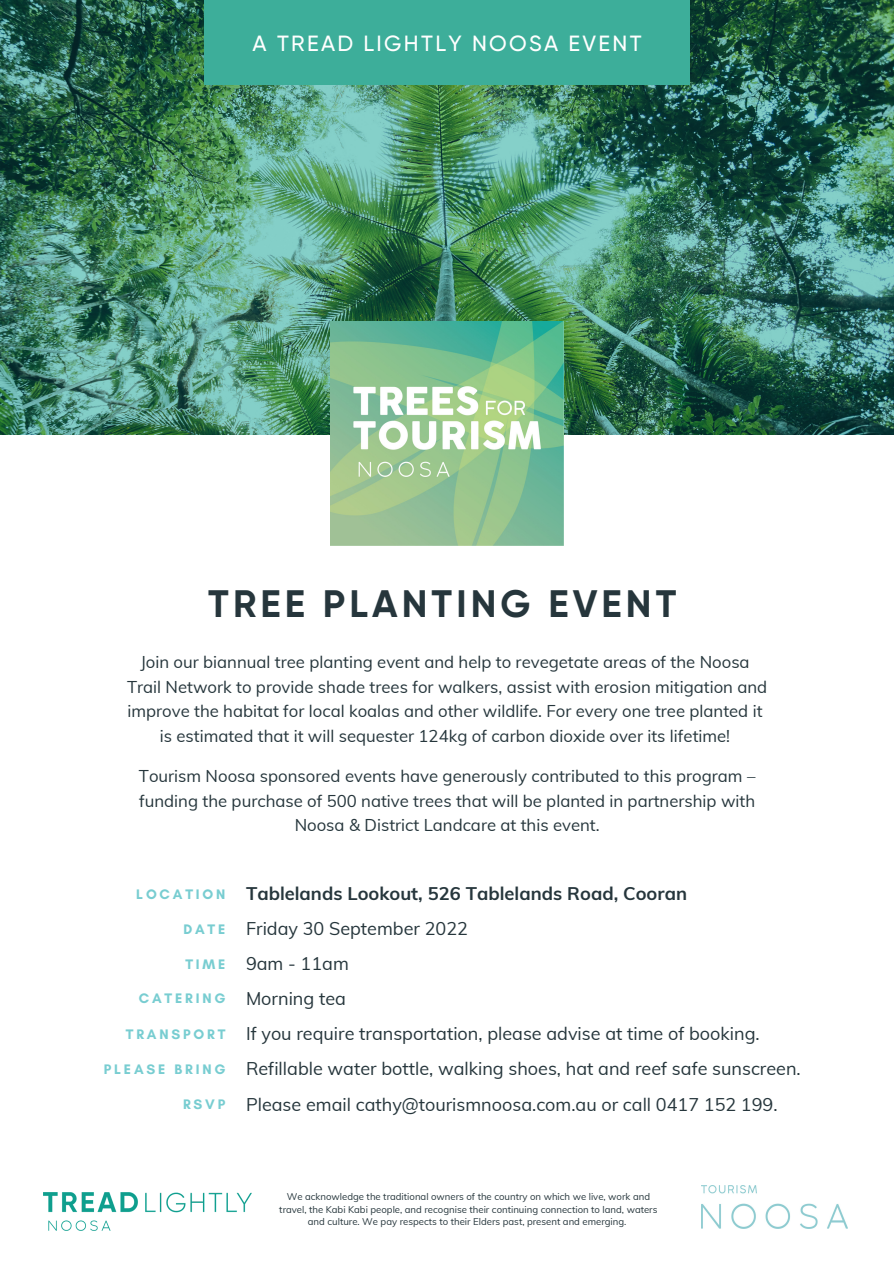
<style>
.page{position:relative;width:894px;height:1264px;background:#fff}
.page>*{position:absolute;margin:0;border:0;box-sizing:border-box;transform-origin:0 0}
.t1{font:700 38.25px "Gilroy";letter-spacing:.105em;color:#26363c}
.t2{font:500 22.05px "Gilroy";letter-spacing:.105em;color:#fff}
.t3{font:700 18.3px "Muli";color:#26363c}
.t4{font:18px/34.8px "Muli";color:#26363c}
.t5{font:16.65px/24.8px "Muli";color:#26363c;text-align:center}
.t6{font:9.6px/12.8px "Muli";color:#26363c;text-align:center}
.s1{font-family:"Glacial Indifference";font-size:14.1px;color:#78cdd1}
.s2{font-family:"Glacial Indifference";font-weight:700;font-size:14.1px;color:#78cdd1}
</style>
<div class="page">
<img style="left:0;top:0;width:893px;height:435px">
<div style="left:204px;top:0;width:485px;height:85px;background:#3dae9a"></div>
<img style="left:330px;top:321px;width:233px;height:224px">
<img style="left:44px;top:1192px;width:207px;height:38px">
<img style="left:701px;top:1185px;width:145px;height:43px">
<h2 class="t2" style="left:252px;top:30px;width:390px">A TREAD LIGHTLY NOOSA EVENT</h2>
<h1 class="t1" style="left:208px;top:580px;width:469px">TREE PLANTING EVENT</h1>
<p class="t5" style="left:127px;top:649px;width:641px">Join our biannual tree planting event and help to revegetate areas of the Noosa Trail Network to provide shade trees for walkers, assist with erosion mitigation and improve the habitat for local koalas and other wildlife. For every one tree planted it is estimated that it will sequester 124kg of carbon dioxide over its lifetime!</p>
<p class="t5" style="left:139px;top:763px;width:618px">Tourism Noosa sponsored events have generously contributed to this program – funding the purchase of 500 native trees that will be planted in partnership with<br>Noosa &amp; District Landcare at this event.</p>
<p class="t3" style="left:136px;top:881px;width:552px"><span class="s1">L O C A T I O N</span> Tablelands Lookout, 526 Tablelands Road, Cooran</p>
<p class="t4" style="left:183px;top:911px;width:286px"><span class="s2">D A T E</span> Friday 30 September 2022<br><span class="s2">TIME</span> 9am-11am</p>
<p class="t4" style="left:139px;top:980px;width:208px"><span class="s2">CATERING</span> Morningtea</p>
<p class="t4" style="left:126px;top:1015px;width:635px"><span class="s2">T R A N S P O R T</span> If you require transportation, please advise at time of booking.</p>
<p class="t4" style="left:183px;top:1050px;width:619px;line-height:35.2px;text-indent:-79px"><span class="s2">P L E A S E B R I N G</span> Refillable water bottle, walking shoes, hat and reef safe sunscreen.<br><span class="s2">R S V P</span> Please email cathy@tourismnoosa.com.au or call 0417 152 199.</p>
<p class="t6" style="left:279px;top:1189px;width:379px">We acknowledge the traditional owners of the country on which we live, work and travel, the Kabi Kabi people, and recognise their continuing connection to land, waters and culture. We pay respects to their Elders past, present and emerging.</p>
</div>
